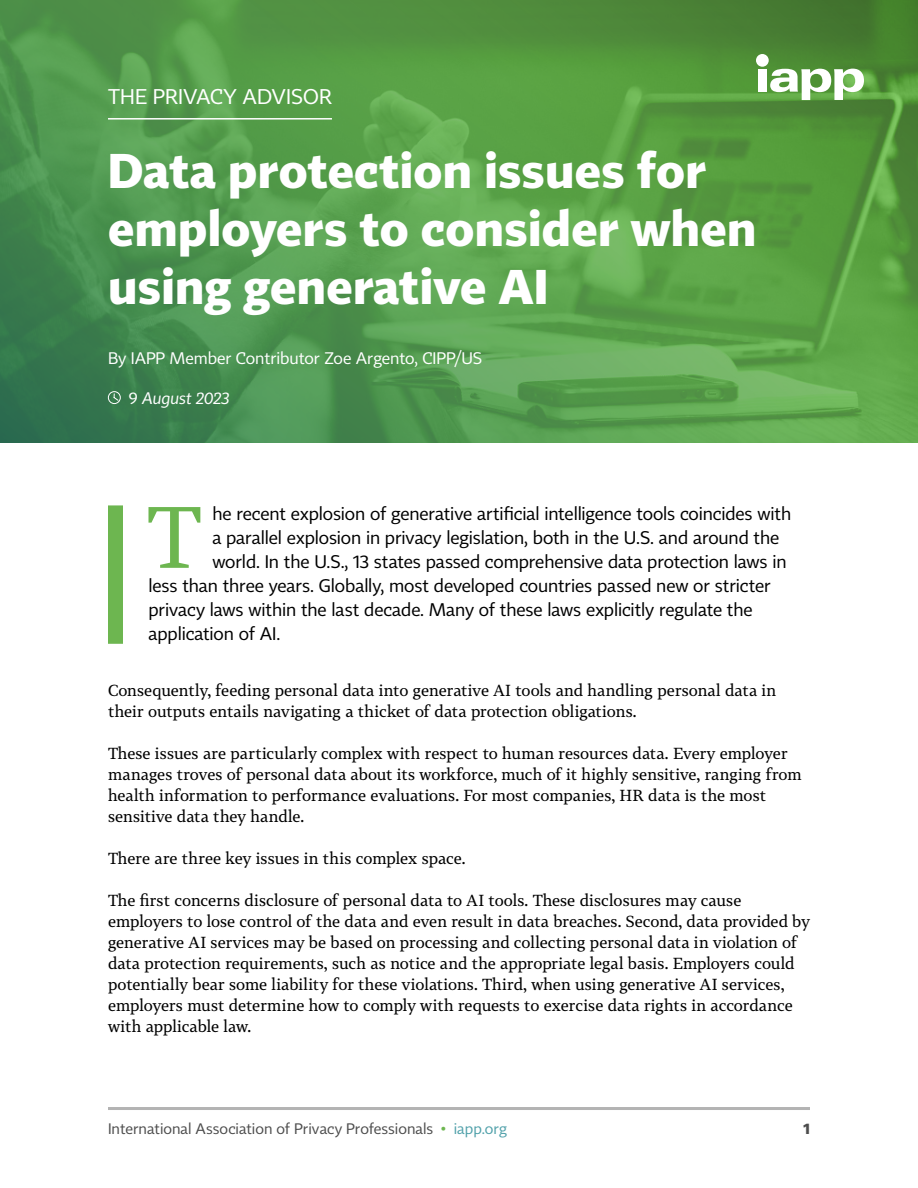
<style>
.page{position:relative;width:918px;height:1188px;background:#fff}
.page>*{position:absolute;margin:0;border:0;box-sizing:border-box;transform-origin:0 0}
.Intro{font:85.65px "Tabac G3";color:#6db650}
.t1{font:700 48px/57.6px "Tabac Sans";letter-spacing:.005em;color:#fff}
.t2{font:21px "Tabac Sans";color:#fff}
.Intro-2{font:18px "Tabac Sans";letter-spacing:-.005em;color:#000}
.Byline{font:16.5px "Tabac Sans";letter-spacing:-.005em;color:#fff}
.Byline-2{font:italic 16.5px "Tabac Sans";letter-spacing:-.01em;color:#fff}
.Body{font:15.75px/21px "Tabac G3";color:#000}
.t3{font:15px "Tabac Sans";color:#4d4d4d}
.t4{font:700 15px "Tabac Sans";color:#4d4d4d}
.s1{font-style:normal}
.s2{color:#6db650}
.s3{color:#51a1aa}
</style>
<div class="page">
<hr style="left:108px;top:1107px;width:702px;height:3px;background:#b3b3b3">
<svg style="left:0;top:0;width:918px;height:443px;background:#549a4a"></svg>
<div style="left:758px;top:69px;width:9px;height:23px;background:#fff"></div>
<div style="left:756px;top:54px;width:13px;height:13px;background:#fff;border-radius:50%"></div>
<svg style="left:770px;top:69px;width:94px;height:31px"></svg>
<hr style="left:108px;top:118px;width:224px;height:2px;background:#fff">
<div style="left:108px;top:391px;width:13px;height:13px;border:1px solid #fff;border-radius:50%"></div>
<svg style="left:114px;top:393px;width:5px;height:8px"></svg>
<div style="left:108px;top:505px;width:15px;height:139px;background:#6db650"></div>
<h1 class="t2" style="left:108px;top:84px;width:225px">THE PRIVACY ADVISOR</h1>
<h1 class="t1" style="left:108px;top:142px;width:650px">Data protection issues for employers to consider when using generative AI</h1>
<p class="Byline" style="left:108px;top:348px;width:376px">By IAPP Member Contributor Zoe Argento, CIPP/US</p>
<p class="Byline-2" style="left:129px;top:388px;width:102px"><span class="s1">9</span> August 2023</p>
<p class="Intro" style="left:147px;top:483px;width:57px">T</p>
<p class="Intro-2" style="left:212px;top:503px;width:580px">he recent explosion of generative artificial intelligence tools coincides with</p>
<p class="Intro-2" style="left:212px;top:527px;width:569px">a parallel explosion in privacy legislation, both in the U.S. and around the</p>
<p class="Intro-2" style="left:212px;top:551px;width:576px">world. In the U.S., 13 states passed comprehensive data protection laws in</p>
<p class="Intro-2" style="left:148px;top:575px;width:624px">less than three years. Globally, most developed countries passed new or stricter</p>
<p class="Intro-2" style="left:148px;top:599px;width:606px">privacy laws within the last decade. Many of these laws explicitly regulate the</p>
<p class="Intro-2" style="left:148px;top:623px;width:133px">application of AI.</p>
<p class="Body" style="left:108px;top:680px;width:670px">Consequently, feeding personal data into generative AI tools and handling personal data in their outputs entails navigating a thicket of data protection obligations.</p>
<p class="Body" style="left:108px;top:743px;width:695px">These issues are particularly complex with respect to human resources data. Every employer manages troves of personal data about its workforce, much of it highly sensitive, ranging from health information to performance evaluations. For most companies, HR data is the most sensitive data they handle.</p>
<p class="Body" style="left:108px;top:848px;width:359px">There are three key issues in this complex space.</p>
<p class="Body" style="left:108px;top:890px;width:703px">The first concerns disclosure of personal data to AI tools. These disclosures may cause employers to lose control of the data and even result in data breaches. Second, data provided by generative AI services may be based on processing and collecting personal data in violation of data protection requirements, such as notice and the appropriate legal basis. Employers could potentially bear some liability for these violations. Third, when using generative AI services, employers must determine how to comply with requests to exercise data rights in accordance with applicable law.</p>
<p class="t3" style="left:108px;top:1120px;width:401px">International Association of Privacy Professionals <span class="s2">•</span> <span class="s3">iapp.org</span></p>
<p class="t4" style="left:803px;top:1119px;width:8px">1</p>
</div>
